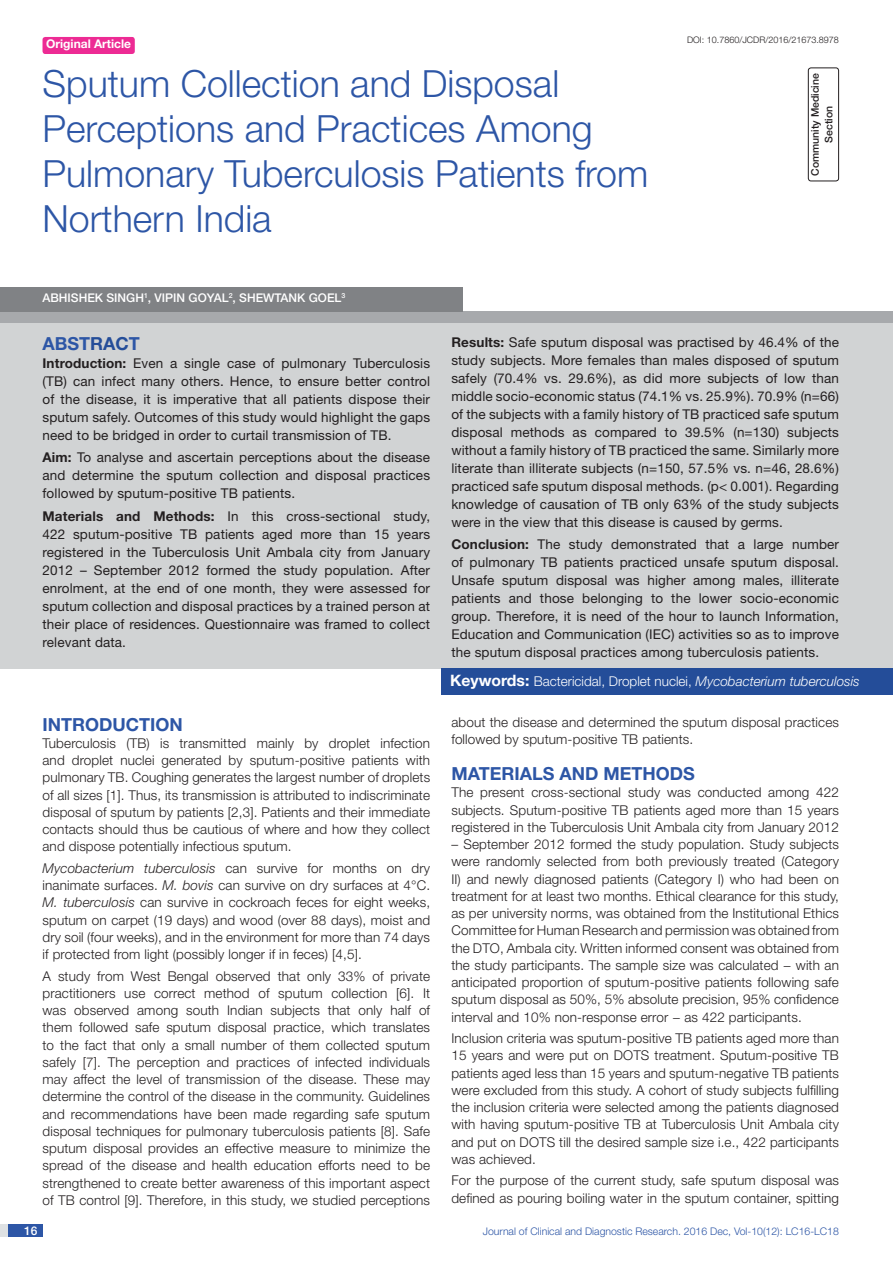
<style>
.page{position:relative;width:893px;height:1263px;background:#fff}
.page>*{position:absolute;margin:0;border:0;box-sizing:border-box;transform-origin:0 0}
.t1{font:300 37.5px/45px "Helvetica Neue";color:#2d56a6}
.Heading{font:700 18px "Helvetica Neue";color:#2d56a6}
.Abstract_head{font:700 18px "Helvetica Neue";color:#2d56a6}
.Body_text{font:300 13.5px/17.2px "Helvetica Neue";letter-spacing:.01em;color:#231f20;text-align:justify}
.Abstract_Text{font:13.5px/18px "Helvetica Neue";letter-spacing:.01em;color:#231f20;text-align:justify}
.t2{font:300 13.5px "Helvetica Neue";color:#fff}
.Author{font:500 12px "Helvetica Neue";color:#fff}
.t3{font:700 12px "Helvetica Neue";color:#fff}
.t4{font:300 10.5px "Helvetica Neue";color:#2d56a6}
.t5{font:500 10.5px "Helvetica Neue";color:#231f20}
.DOI{font:300 9px "Helvetica Neue";color:#231f20}
.s1{color:#244d99}
.s2{font-weight:700}
.s3{font-style:italic}
.s4{font-weight:700;font-size:15.75px}
</style>
<div class="page">
<div style="left:0;top:1224px;width:43px;height:13px;background:#dee1e3"></div>
<div style="left:8px;top:1224px;width:35px;height:13px;background:#2d56a6"></div>
<div style="left:43px;top:37px;width:92px;height:17px;background:#ed2b94;border-radius:3px"></div>
<div style="left:0;top:311px;width:893px;height:12px;background:#a7a9ac"></div>
<div style="left:0;top:323px;width:893px;height:346px;background:#d1d3d4"></div>
<div style="left:442px;top:669px;width:451px;height:26px;background:#244d99"></div>
<div style="left:0;top:288px;width:463px;height:24px;background:#808285"></div>
<div style="left:808px;top:68px;width:31px;height:113px;border:1px solid #231f20;border-radius:3px"></div>
<p class="t3" style="left:46px;top:37px;width:87px">Original Article</p>
<p class="t1" style="left:43px;top:60px;width:607px">Sputum Collection and Disposal<br>Perceptions and Practices Among<br>Pulmonary Tuberculosis Patients from<br>Northern India</p>
<p class="DOI" style="left:687px;top:35px;width:153px">DOI: 10.7860/JCDR/2016/21673.8978</p>
<p class="t5" style="left:809px;top:176px;width:104px;rotate:-90deg">COMMUNITY MEDICINE</p>
<p class="t5" style="left:822px;top:143px;width:38px;rotate:-90deg">SECTION</p>
<p class="Author" style="left:43px;top:291px;width:304px">ABHISHEK SINGH<sup>1</sup>, VIPIN GOYAL<sup>2</sup>, SHEWTANK GOEL<sup>3</sup></p>
<p class="Abstract_head" style="left:43px;top:332px;width:99px">ABST<span class="s1">RAC</span>T</p>
<p class="Abstract_Text" style="left:43px;top:354px;width:389px"><span class="s2">Introduction:</span> Even a single case of pulmonary Tuberculosis (TB) can infect many others. Hence, to ensure better control of the disease, it is imperative that all patients dispose their sputum safely. Outcomes of this study would highlight the gaps need to be bridged in order to curtail transmission of TB.</p>
<p class="Abstract_Text" style="left:43px;top:448px;width:389px"><span class="s2">Aim:</span> To analyse and ascertain perceptions about the disease and determine the sputum collection and disposal practices followed by sputum-positive TB patients.</p>
<p class="Abstract_Text" style="left:43px;top:507px;width:389px"><span class="s2">Materials and Methods:</span> In this cross-sectional study, 422 sputum-positive TB patients aged more than 15 years registered in the Tuberculosis Unit Ambala city from January 2012 – September 2012 formed the study population. After enrolment, at the end of one month, they were assessed for sputum collection and disposal practices by a trained person at their place of residences. Questionnaire was framed to collect relevant data.</p>
<p class="Heading" style="left:43px;top:713px;width:142px">INTRODUCTION</p>
<p class="Body_text" style="left:43px;top:734px;width:389px">Tuberculosis (TB) is transmitted mainly by droplet infection and droplet nuclei generated by sputum-positive patients with pulmonary TB. Coughing generates the largest number of droplets of all sizes [1]. Thus, its transmission is attributed to indiscriminate disposal of sputum by patients [2,3]. Patients and their immediate contacts should thus be cautious of where and how they collect and dispose potentially infectious sputum.</p>
<p class="Body_text" style="left:43px;top:859px;width:389px"><span class="s3">Mycobacterium tuberculosis</span> can survive for months on dry inanimate surfaces. <span class="s3">M. bovis</span> can survive on dry surfaces at 4°C.<br><span class="s3">M. tuberculosis</span> can survive in cockroach feces for eight weeks, sputum on carpet (19 days) and wood (over 88 days), moist and dry soil (four weeks), and in the environment for more than 74 days if protected from light (possibly longer if in feces) [4,5].</p>
<p class="Body_text" style="left:43px;top:967px;width:389px">A study from West Bengal observed that only 33% of private practitioners use correct method of sputum collection [6]. It was observed among south Indian subjects that only half of them followed safe sputum disposal practice, which translates to the fact that only a small number of them collected sputum safely [7]. The perception and practices of infected individuals may affect the level of transmission of the disease. These may determine the control of the disease in the community. Guidelines and recommendations have been made regarding safe sputum disposal techniques for pulmonary tuberculosis patients [8]. Safe sputum disposal provides an effective measure to minimize the spread of the disease and health education efforts need to be strengthened to create better awareness of this important aspect of TB control [9]. Therefore, in this study, we studied perceptions</p>
<p class="Abstract_Text" style="left:451px;top:333px;width:389px"><span class="s2">Results:</span> Safe sputum disposal was practised by 46.4% of the study subjects. More females than males disposed of sputum safely (70.4% vs. 29.6%), as did more subjects of low than middle socio-economic status (74.1% vs. 25.9%). 70.9% (n=66) of the subjects with a family history of TB practiced safe sputum disposal methods as compared to 39.5% (n=130) subjects without a family history of TB practiced the same. Similarly more literate than illiterate subjects (n=150, 57.5% vs. n=46, 28.6%) practiced safe sputum disposal methods. (p&lt; 0.001). Regarding knowledge of causation of TB only 63% of the study subjects were in the view that this disease is caused by germs.</p>
<p class="Abstract_Text" style="left:451px;top:535px;width:389px"><span class="s2">Conclusion:</span> The study demonstrated that a large number of pulmonary TB patients practiced unsafe sputum disposal.<br>Unsafe sputum disposal was higher among males, illiterate patients and those belonging to the lower socio-economic group. Therefore, it is need of the hour to launch Information, Education and Communication (IEC) activities so as to improve the sputum disposal practices among tuberculosis patients.</p>
<p class="t2" style="left:450px;top:673px;width:411px"><span class="s4">Keywords:</span> Bactericidal, Droplet nuclei, <span class="s3">Mycobacterium tuberculosis</span></p>
<p class="Body_text" style="left:451px;top:713px;width:389px">about the disease and determined the sputum disposal practices followed by sputum-positive TB patients.</p>
<p class="Heading" style="left:451px;top:763px;width:245px">MATERIALS AND METHODS</p>
<p class="Body_text" style="left:451px;top:784px;width:389px">The present cross-sectional study was conducted among 422 subjects. Sputum-positive TB patients aged more than 15 years registered in the Tuberculosis Unit Ambala city from January 2012</p>
<p class="Body_text" style="left:451px;top:835px;width:389px">– September 2012 formed the study population. Study subjects were randomly selected from both previously treated (Category II) and newly diagnosed patients (Category I) who had been on treatment for at least two months. Ethical clearance for this study, as per university norms, was obtained from the Institutional Ethics Committee for Human Research and permission was obtained from the DTO, Ambala city. Written informed consent was obtained from the study participants. The sample size was calculated − with an anticipated proportion of sputum-positive patients following safe sputum disposal as 50%, 5% absolute precision, 95% confidence interval and 10% non-response error − as 422 participants.</p>
<p class="Body_text" style="left:451px;top:1029px;width:389px">Inclusion criteria was sputum-positive TB patients aged more than 15 years and were put on DOTS treatment. Sputum-positive TB patients aged less than 15 years and sputum-negative TB patients were excluded from this study. A cohort of study subjects fulfilling the inclusion criteria were selected among the patients diagnosed with having sputum-positive TB at Tuberculosis Unit Ambala city and put on DOTS till the desired sample size i.e., 422 participants was achieved.</p>
<p class="Body_text" style="left:451px;top:1172px;width:389px">For the purpose of the current study, safe sputum disposal was defined as pouring boiling water in the sputum container, spitting</p>
<p class="Author" style="left:24px;top:1223px;width:15px">16</p>
<p class="t4" style="left:483px;top:1225px;width:358px">Journal of Clinical and Diagnostic Research. 2016 Dec, Vol-10(12): LC16-LC18</p>
</div>
